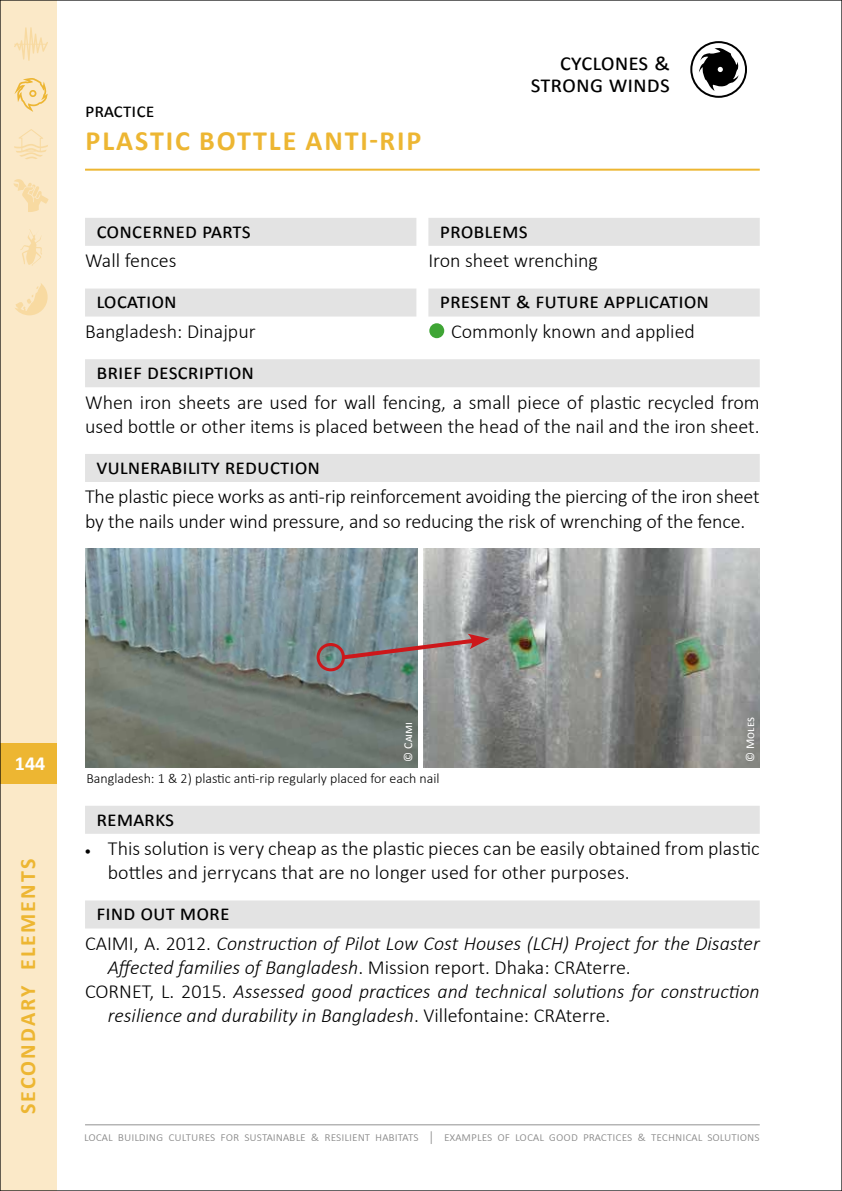
<style>
.page{position:relative;width:842px;height:1191px;background:#fff}
.page>*{position:absolute;margin:0;border:0;box-sizing:border-box;transform-origin:0 0}
.t1{font:700 28px "Calibri";letter-spacing:.07em;color:#edb632}
.t2{font:24px/22px "Calibri";color:#000;text-align:right}
.t3{font:22px "Calibri";color:#000}
.t4{font:700 22px "Calibri";letter-spacing:.1em;color:#edb632}
.t5{font:300 20px/24px "Calibri";color:#000}
.t6{font:italic 300 20px "Calibri";color:#000}
.t7{font:20px "Calibri";color:#000}
.t8{font:700 20px "Calibri";color:#fff}
.t9{font:300 14px "Calibri";color:#000}
.t10{font:300 13px "Calibri";color:#878787}
.t11{font:12px "Calibri";color:#fff}
.s1{font-style:normal}
.s2{font-style:italic}
</style>
<div class="page">
<hr style="left:85px;top:1124px;width:675px;height:1px;background:#929292">
<div style="left:0;top:0;width:57px;height:1191px;background:#fbe9c8"></div>
<div style="left:0;top:743px;width:57px;height:40px;background:#edb632"></div>
<div style="left:85px;top:218px;width:331px;height:28px;background:#e3e3e3"></div>
<div style="left:85px;top:288px;width:331px;height:28px;background:#e3e3e3"></div>
<div style="left:428px;top:218px;width:332px;height:28px;background:#e3e3e3"></div>
<div style="left:428px;top:288px;width:332px;height:28px;background:#e3e3e3"></div>
<div style="left:85px;top:359px;width:675px;height:28px;background:#e3e3e3"></div>
<div style="left:85px;top:454px;width:675px;height:28px;background:#e3e3e3"></div>
<div style="left:85px;top:805px;width:675px;height:28px;background:#e3e3e3"></div>
<div style="left:85px;top:900px;width:675px;height:28px;background:#e3e3e3"></div>
<div style="left:429px;top:323px;width:15px;height:15px;background:#3fa535;border-radius:50%"></div>
<hr style="left:85px;top:169px;width:675px;height:2px;background:#edb632">
<div style="left:690px;top:41px;width:57px;height:57px;border:2px solid #000;border-radius:50%"></div>
<svg style="left:699px;top:47px;width:40px;height:44px"></svg>
<img style="left:85px;top:549px;width:333px;height:218px">
<img style="left:423px;top:549px;width:337px;height:218px">
<div style="left:317px;top:643px;width:28px;height:28px;border:3px solid #cd171a;border-radius:50%"></div>
<svg style="left:340px;top:633px;width:150px;height:28px"></svg>
<svg style="left:15px;top:283px;width:33px;height:32px"></svg>
<svg style="left:20px;top:229px;width:22px;height:37px"></svg>
<svg style="left:14px;top:179px;width:35px;height:33px"></svg>
<svg style="left:14px;top:27px;width:34px;height:34px"></svg>
<svg style="left:14px;top:129px;width:34px;height:30px"></svg>
<svg style="left:14px;top:78px;width:34px;height:34px"></svg>
<hr style="left:841px;top:0;width:1px;height:1191px;background:#000">
<hr style="left:0;top:0;width:1px;height:1191px;background:#000">
<hr style="left:0;top:0;width:842px;height:1px;background:#000">
<hr style="left:0;top:1190px;width:842px;height:1px;background:#000">
<p class="t7" style="left:85px;top:98px;width:71px">practice</p>
<h1 class="t1" style="left:86px;top:123px;width:337px">PLASTIC BOTTLE ANTI-RIP</h1>
<p class="t2" style="left:531px;top:51px;width:141px">cyclones &amp; strong winds</p>
<p class="t3" style="left:96px;top:216px;width:156px">concerned parts</p>
<p class="t5" style="left:85px;top:248px;width:93px">Wall fences</p>
<p class="t3" style="left:96px;top:287px;width:82px">location</p>
<p class="t5" style="left:85px;top:319px;width:172px">Bangladesh: Dinajpur</p>
<p class="t3" style="left:440px;top:216px;width:90px">problems</p>
<p class="t5" style="left:428px;top:248px;width:171px">Iron sheet wrenching</p>
<p class="t3" style="left:440px;top:287px;width:271px">present &amp; future application</p>
<p class="t5" style="left:451px;top:319px;width:245px">Commonly known and applied</p>
<p class="t3" style="left:96px;top:358px;width:159px">brief description</p>
<p class="t5" style="left:85px;top:390px;width:676px">When iron sheets are used for wall fencing, a small piece of plastic recycled from used bottle or other items is placed between the head of the nail and the iron sheet.</p>
<p class="t3" style="left:96px;top:452px;width:225px">vulnerability reduction</p>
<p class="t5" style="left:85px;top:484px;width:676px">The plastic piece works as anti-rip reinforcement avoiding the piercing of the iron sheet by the nails under wind pressure, and so reducing the risk of wrenching of the fence.</p>
<p class="t8" style="left:15px;top:750px;width:32px">144</p>
<p class="t4" style="left:14px;top:1114px;width:257px;rotate:-90deg">SECONDARY ELEMENTS</p>
<p class="t11" style="left:400px;top:761px;width:41px;rotate:-90deg">© Caimi</p>
<p class="t11" style="left:742px;top:761px;width:46px;rotate:-90deg">© Moles</p>
<p class="t9" style="left:86px;top:770px;width:355px">Bangladesh: 1 &amp; 2) plastic anti-rip regularly placed for each nail</p>
<p class="t3" style="left:96px;top:804px;width:79px">remarks</p>
<p class="t5" style="left:108px;top:836px;width:653px;text-indent:-23px">• This solution is very cheap as the plastic pieces can be easily obtained from plastic bottles and jerrycans that are no longer used for other purposes.</p>
<p class="t3" style="left:96px;top:899px;width:135px">find out more</p>
<p class="t6" style="left:85px;top:931px;width:676px"><span class="s1">CAIMI, A. 2012.</span> Construction of Pilot Low Cost Houses (LCH) Project for the Disaster</p>
<p class="t5" style="left:108px;top:955px;width:525px"><span class="s2">Affected families of Bangladesh</span>. Mission report. Dhaka: CRAterre.</p>
<p class="t6" style="left:85px;top:979px;width:676px"><span class="s1">CORNET, L. 2015.</span> Assessed good practices and technical solutions for construction</p>
<p class="t6" style="left:108px;top:1003px;width:504px">resilience and durability in Bangladesh<span class="s1">. Villefontaine: CRAterre.</span></p>
<p class="t10" style="left:84px;top:1128px;width:677px">local building cultures for sustainable &amp; resilient habitats │ examples of local good practices &amp; technical solutions</p>
</div>
